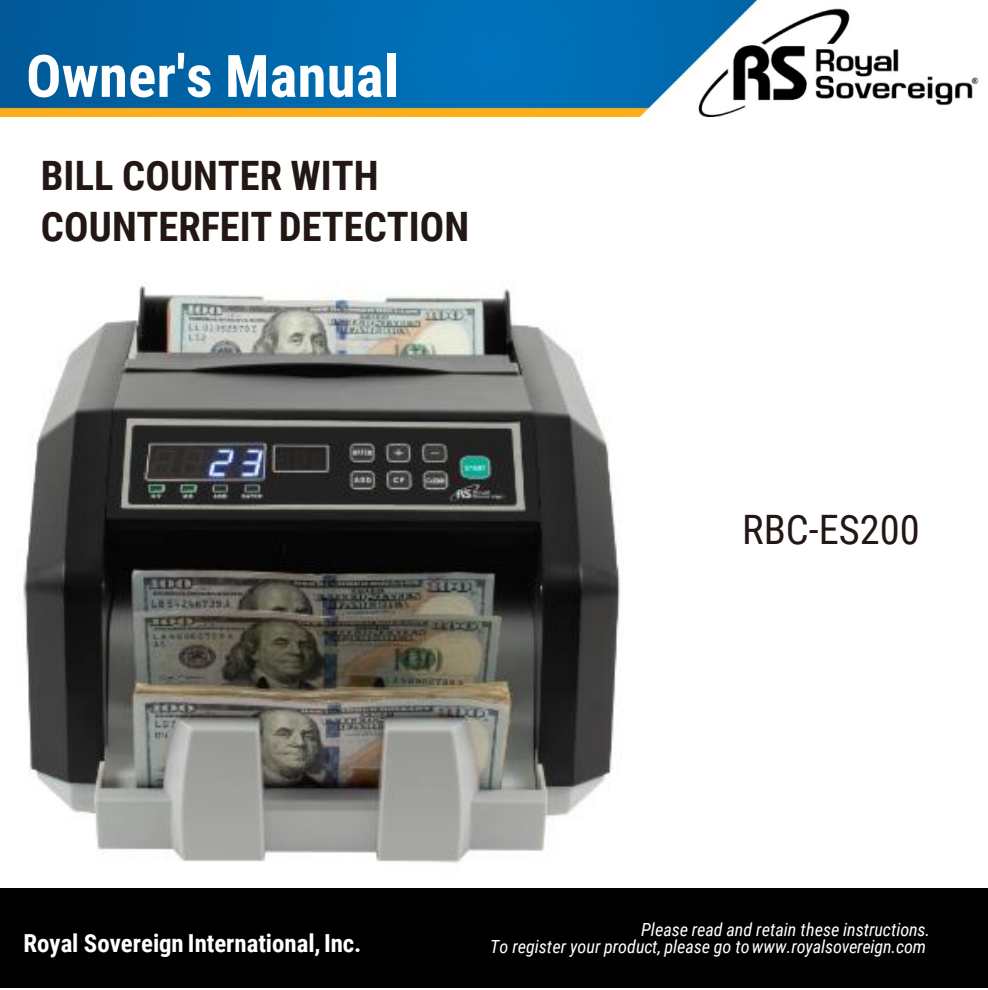
<style>
.page{position:relative;width:988px;height:990px;background:#fff}
.page>*{position:absolute;margin:0;border:0;box-sizing:border-box;transform-origin:0 0}
.t1{font:700 58.5px "Roboto Condensed";letter-spacing:.005em;color:#fff}
.t2{font:700 40.5px "Roboto Condensed";color:#221714}
.t3{font:40.5px "Roboto Condensed";color:#221714}
.t4{font:700 24.75px "Roboto Condensed";color:#fff}
.t5{font:italic 18px/16.7px "Roboto Condensed";letter-spacing:-.005em;color:#fff;text-align:right}
</style>
<div class="page">
<img style="left:0;top:0;width:979px;height:116px">
<div style="left:0;top:887px;width:988px;height:99px;background:#000"></div>
<img style="left:23px;top:280px;width:597px;height:583px">
<h2 class="t1" style="left:26px;top:35px;width:374px">Owner's Manual</h2>
<p class="t2" style="left:41px;top:147px;width:339px">BILL COUNTER WITH</p>
<p class="t2" style="left:41px;top:198px;width:430px">COUNTERFEIT DETECTION</p>
<p class="t3" style="left:742px;top:501px;width:179px">RBC-ES200</p>
<p class="t4" style="left:23px;top:925px;width:339px">Royal Sovereign International,Inc.</p>
<p class="t5" style="left:490px;top:920px;width:441px">Please read and retain these instructions.<br>To register your product, please go towww.royalsovereign.com</p>
</div>
